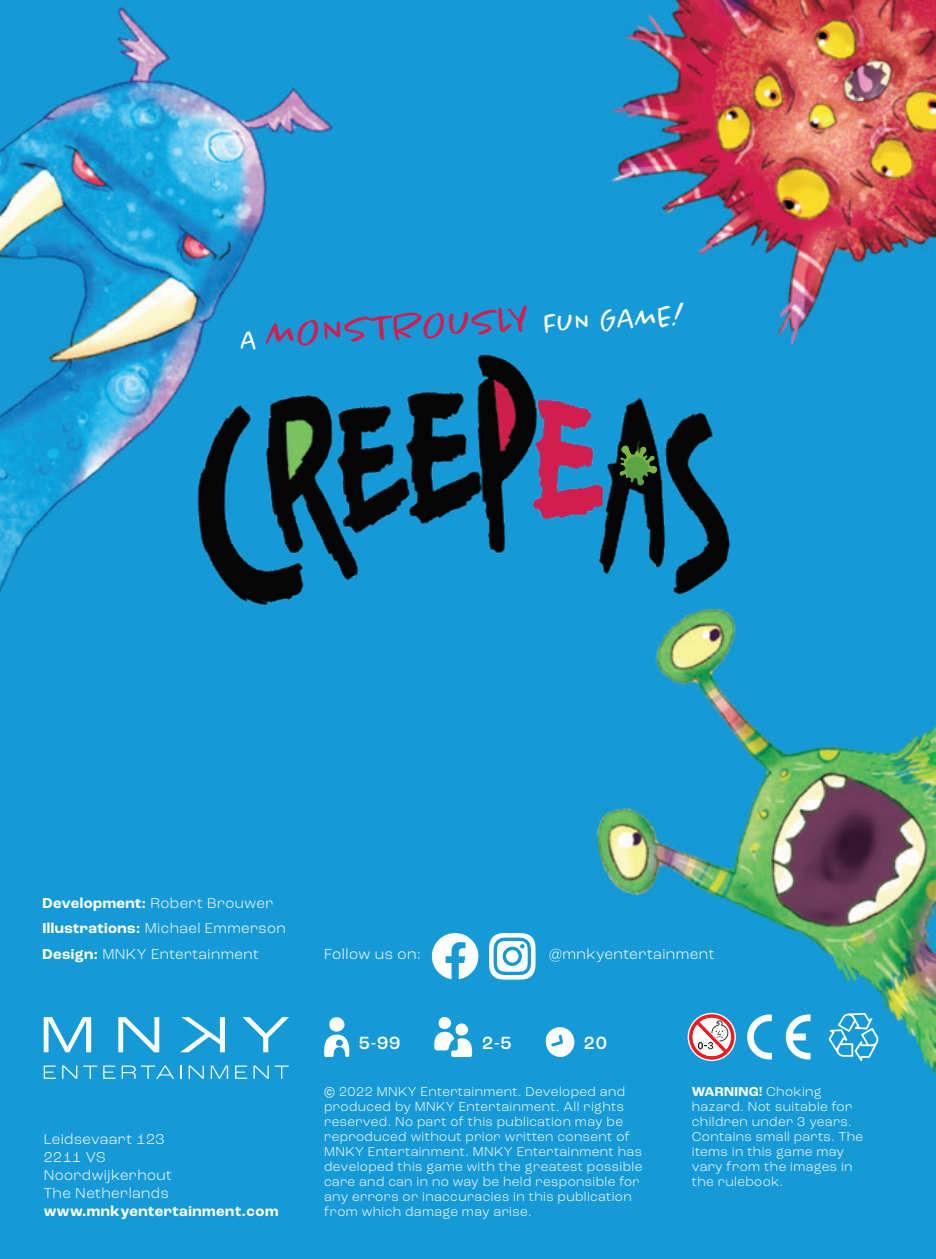
<style>
.page{position:relative;width:936px;height:1259px;background:#fff}
.page>*{position:absolute;margin:0;border:0;box-sizing:border-box;transform-origin:0 0}
.t1{font:300 43.2px "Chantal";color:#d21d51}
.t2{font:500 18.6px "Roc Grotesk";color:#fff}
.t3{font:300 15.3px "Roc Grotesk";letter-spacing:.03em;color:#fff}
.t4{font:300 15px/18px "Roc Grotesk";letter-spacing:.03em;color:#fff}
.t5{font:700 15px "Roc Grotesk";letter-spacing:.04em;color:#fff}
.t6{font:300 13.5px/15px "Roc Grotesk";letter-spacing:.03em;color:#fff}
.s1{font-size:29.4px;color:#fff}
.s2{font-size:31.5px;color:#fff}
.s3{font-weight:700}
</style>
<div class="page">
<img style="left:0;top:0;width:935px;height:1259px">
<svg style="left:44px;top:1017px;width:47px;height:35px"></svg>
<svg style="left:118px;top:1017px;width:41px;height:35px"></svg>
<svg style="left:180px;top:1017px;width:45px;height:35px"></svg>
<svg style="left:242px;top:1017px;width:47px;height:35px;background:#44aedf"></svg>
<svg style="left:44px;top:1065px;width:12px;height:13px"></svg>
<svg style="left:62px;top:1065px;width:15px;height:13px"></svg>
<svg style="left:83px;top:1065px;width:14px;height:13px"></svg>
<svg style="left:103px;top:1065px;width:12px;height:13px"></svg>
<svg style="left:122px;top:1065px;width:52px;height:13px"></svg>
<svg style="left:180px;top:1065px;width:2px;height:13px"></svg>
<svg style="left:189px;top:1065px;width:15px;height:13px"></svg>
<svg style="left:211px;top:1065px;width:17px;height:13px"></svg>
<svg style="left:235px;top:1065px;width:12px;height:13px"></svg>
<svg style="left:253px;top:1065px;width:36px;height:13px"></svg>
<svg style="left:324px;top:1017px;width:25px;height:40px"></svg>
<svg style="left:544px;top:1025px;width:30px;height:33px"></svg>
<svg style="left:434px;top:1017px;width:38px;height:40px"></svg>
<img style="left:178px;top:342px;width:569px;height:294px">
<svg style="left:618px;top:444px;width:39px;height:42px;background:#365924"></svg>
<svg style="left:687px;top:1013px;width:48px;height:48px"></svg>
<svg style="left:689px;top:1014px;width:45px;height:45px"></svg>
<svg style="left:747px;top:1014px;width:24px;height:45px"></svg>
<svg style="left:785px;top:1014px;width:25px;height:45px"></svg>
<svg style="left:828px;top:1013px;width:50px;height:48px;background:#49b0df"></svg>
<svg style="left:489px;top:933px;width:46px;height:46px"></svg>
<svg style="left:432px;top:933px;width:46px;height:46px"></svg>
<h1 class="t1" style="left:238px;top:308px;width:446px;rotate:-3deg"><span class="s1">A</span> MONSTROUSLY <span class="s2">FUN GAME!</span></h1>
<p class="t4" style="left:42px;top:890px;width:245px;line-height:25.5px"><span class="s3">Development:</span> Robert Brouwer<br><span class="s3">Illustrations:</span> Michael Emmerson<br><span class="s3">Design:</span> MNKY Entertainment</p>
<p class="t4" style="left:44px;top:1129px;width:130px">Leidsevaart 123<br>2211 VS<br>Noordwijkerhout<br>The Netherlands</p>
<p class="t5" style="left:44px;top:1201px;width:236px">www.mnkyentertainment.com</p>
<p class="t3" style="left:324px;top:944px;width:98px">Follow us on:</p>
<p class="t3" style="left:549px;top:944px;width:167px">@mnkyentertainment</p>
<h2 class="t2" style="left:359px;top:1031px;width:43px">5-99</h2>
<h2 class="t2" style="left:482px;top:1031px;width:31px">2-5</h2>
<h2 class="t2" style="left:584px;top:1031px;width:25px">20</h2>
<p class="t6" style="left:324px;top:1083px;width:320px">© 2022 MNKY Entertainment. Developed and produced by MNKY Entertainment. All rights reserved. No part of this publication may be reproduced without prior written consent of MNKY Entertainment. MNKY Entertainment has developed this game with the greatest possible care and can in no way be held responsible for any errors or inaccuracies in this publication from which damage may arise.</p>
<p class="t6" style="left:691px;top:1084px;width:173px"><span class="s3">WARNING!</span> Choking hazard. Not suitable for children under 3 years.<br>Contains small parts. The items in this game may vary from the images in the rulebook.</p>
</div>
